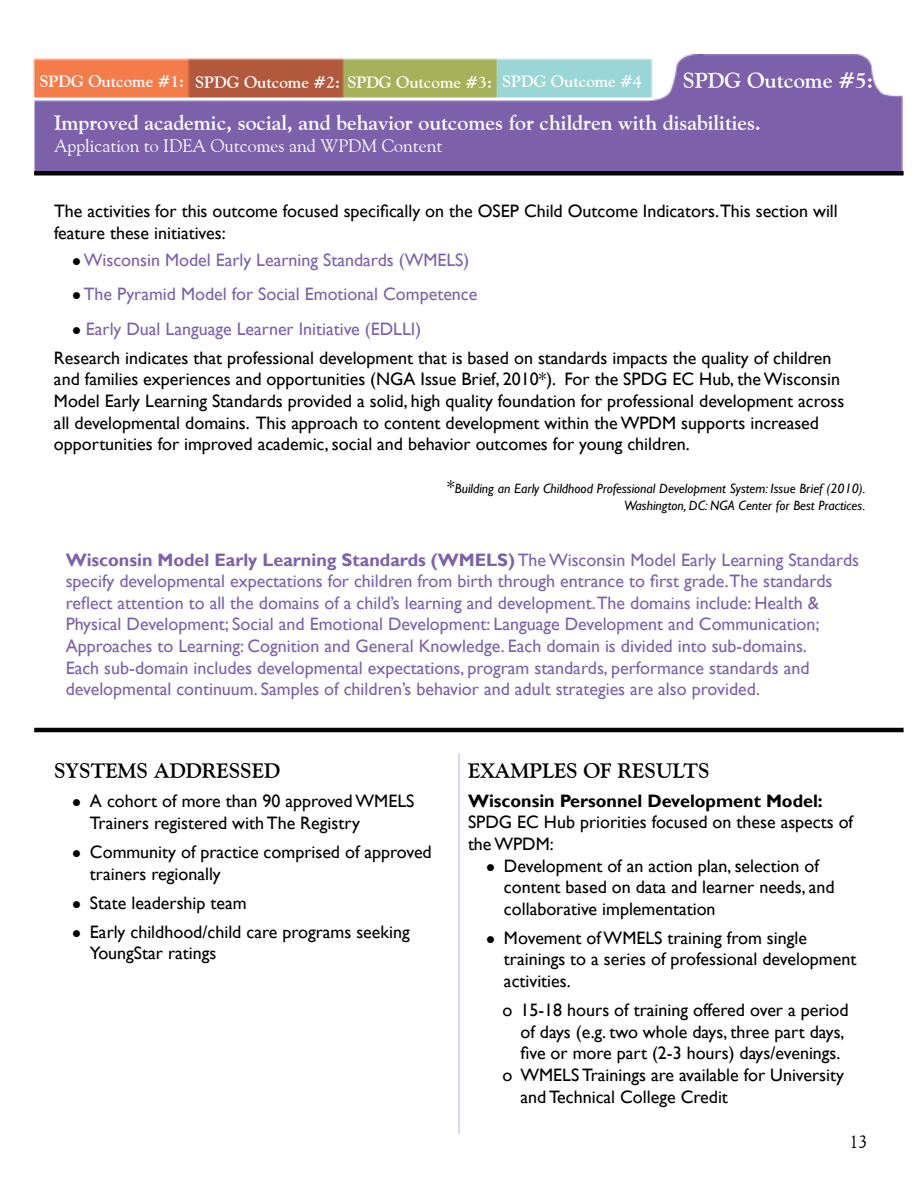
<style>
.page{position:relative;width:918px;height:1188px;background:#fff}
.page>*{position:absolute;margin:0;border:0;box-sizing:border-box;transform-origin:0 0}
.t1{font:700 21.75px "Goudy Old Style BT";color:#fff}
.t2{font:700 21px "Goudy Old Style BT";color:#fff}
.t3{font:700 21px "Goudy Old Style BT";color:#000}
.t4{font:18px/21.6px "Gill Sans";color:#000}
.t5{font:18px/21.6px "Gill Sans";color:#7b62aa}
.t6{font:18px "Goudy Old Style BT";color:#fff}
.t7{font:700 18px "Gill Sans";color:#000}
.t8{font:18px "Goudy Old Style BT";color:#000}
.t9{font:700 16.5px "Goudy Old Style BT";color:#fff}
.t10{font:italic 13.5px/16.2px "Gill Sans";color:#000;text-align:right}
.s1{color:#000}
.s2{color:#7b62aa}
.s3{font-style:normal;font-size:18px}
.s4{font-weight:700}
</style>
<div class="page">
<img style="left:33px;top:54px;width:870px;height:117px">
<hr style="left:34px;top:728px;width:870px;height:4px;background:#000">
<div style="left:34px;top:171px;width:870px;height:5px;background:#000"></div>
<hr style="left:459px;top:753px;width:1px;height:381px;background:#c9a8e2">
<p class="t9" style="left:40px;top:72px;width:604px">SPDG Outcome #1: SPDG Outcome #2: SPDG Outcome #3: SPDG Outcome #4</p>
<p class="t1" style="left:683px;top:67px;width:192px">SPDG Outcome #5:</p>
<p class="t2" style="left:54px;top:110px;width:708px">Improved academic, social, and behavior outcomes for children with disabilities.</p>
<p class="t6" style="left:54px;top:135px;width:390px">Application to IDEA Outcomes and WPDM Content</p>
<p class="t4" style="left:54px;top:201px;width:785px">The activities for this outcome focused specifically on the OSEP Child Outcome Indicators.This section will feature these initiatives:</p>
<p class="t5" style="left:72px;top:249px;width:399px"><span class="s1">●</span> Wisconsin Model Early Learning Standards (WMELS)</p>
<p class="t5" style="left:72px;top:284px;width:407px"><span class="s1">●</span> The Pyramid Model for Social Emotional Competence</p>
<p class="t4" style="left:54px;top:314px;width:779px;line-height:29.1px;text-indent:18px">● <span class="s2">Early Dual Language Learner Initiative (EDLLI)<br></span>Research indicates that professional development that is based on standards impacts the quality of children</p>
<p class="t4" style="left:54px;top:369px;width:792px">and families experiences and opportunities (NGA Issue Brief, 2010*). For the SPDG EC Hub, the Wisconsin Model Early Learning Standards provided a solid, high quality foundation for professional development across all developmental domains. This approach to content development within the WPDM supports increased opportunities for improved academic, social and behavior outcomes for young children.</p>
<p class="t10" style="left:447px;top:481px;width:420px"><span class="s3">*</span>Building an Early Childhood Professional Development System: Issue Brief (2010).<br>Washington, DC: NGA Center for Best Practices.</p>
<p class="t5" style="left:66px;top:549px;width:795px"><span class="s4">Wisconsin Model Early Learning Standards (WMELS)</span> The Wisconsin Model Early Learning Standards specify developmental expectations for children from birth through entrance to first grade.The standards reflect attention to all the domains of a child’s learning and development.The domains include: Health &amp; Physical Development; Social and Emotional Development: Language Development and Communication; Approaches to Learning: Cognition and General Knowledge. Each domain is divided into sub-domains.<br>Each sub-domain includes developmental expectations, program standards, performance standards and developmental continuum. Samples of children’s behavior and adult strategies are also provided.</p>
<p class="t3" style="left:54px;top:758px;width:228px">SYSTEMS ADDRESSED</p>
<p class="t4" style="left:90px;top:791px;width:326px;text-indent:-18px">● A cohort of more than 90 approved WMELS<br>Trainers registered with The Registry</p>
<p class="t4" style="left:90px;top:842px;width:343px;text-indent:-18px">● Community of practice comprised of approved trainers regionally</p>
<p class="t4" style="left:72px;top:892px;width:176px">● State leadership team</p>
<p class="t4" style="left:90px;top:921px;width:321px;text-indent:-18px">● Early childhood/child care programs seeking<br>YoungStar ratings</p>
<p class="t3" style="left:468px;top:757px;width:243px">EXAMPLES OF RESULTS</p>
<p class="t7" style="left:468px;top:790px;width:356px">Wisconsin Personnel Development Model:</p>
<p class="t4" style="left:468px;top:812px;width:387px">SPDG EC Hub priorities focused on these aspects of the WPDM:</p>
<p class="t4" style="left:504px;top:855px;width:332px;text-indent:-18px">● Development of an action plan, selection of content based on data and learner needs, and collaborative implementation</p>
<p class="t4" style="left:504px;top:927px;width:354px;text-indent:-18px">● Movement of WMELS training from single trainings to a series of professional development activities.</p>
<p class="t4" style="left:503px;top:1000px;width:348px">o 15-18 hours of training offered over a period</p>
<p class="t4" style="left:521px;top:1021px;width:326px">of days (e.g. two whole days, three part days,</p>
<p class="t4" style="left:521px;top:1043px;width:322px">five or more part (2-3 hours) days/evenings.</p>
<p class="t4" style="left:503px;top:1064px;width:343px">o WMELS Trainings are available for University</p>
<p class="t4" style="left:521px;top:1086px;width:209px">and Technical College Credit</p>
<p class="t8" style="left:850px;top:1130px;width:19px">13</p>
</div>
